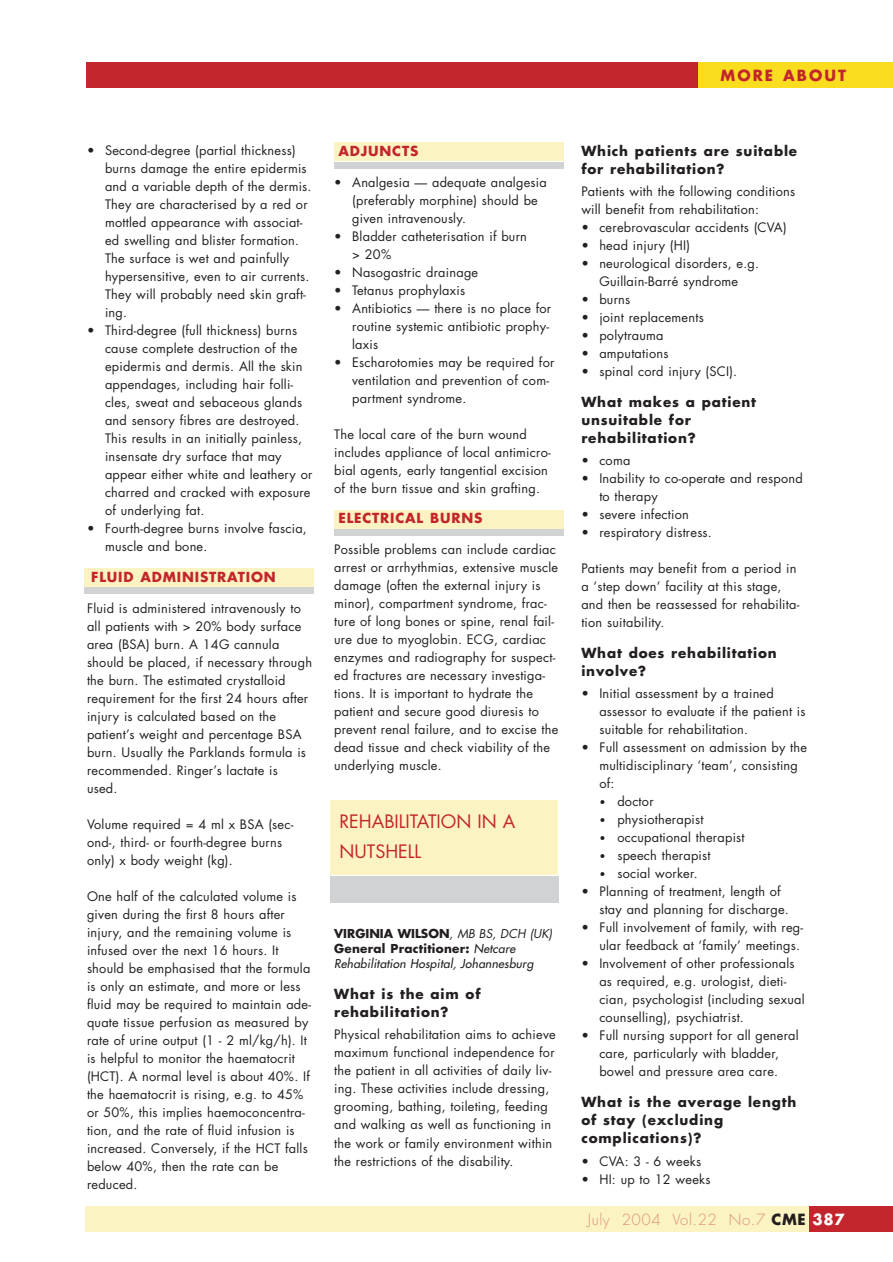
<style>
.page{position:relative;width:893px;height:1262px;background:#fff}
.page>*{position:absolute;margin:0;border:0;box-sizing:border-box;transform-origin:0 0}
.t1{font:18px/30px "Futura";color:#c2262c}
.t2{font:300 15px "Futura";letter-spacing:.035em;color:#db9079}
.t3{font:700 15px "Futura";letter-spacing:.135em;color:#c2262c}
.t4{font:700 13.5px/18px "Futura";letter-spacing:.06em;color:#231f20}
.t5{font:700 13.5px "Futura";letter-spacing:.06em;color:#c2262c}
.t6{font:12.75px/18px "Futura";letter-spacing:.02em;color:#231f20}
.t7{font:italic 12px/15px "Futura";letter-spacing:.015em;color:#231f20}
.s1{font-weight:700;font-style:normal}
.s2{font-style:inherit}
.s3{font-size:10.5px}
.s4{font-weight:700;color:#231f20}
.s5{font-weight:700;color:#fff}
</style>
<div class="page">
<div style="left:334px;top:509px;width:229px;height:19px;background:#fcf3c2"></div>
<div style="left:334px;top:529px;width:229px;height:7px;background:#d1d2d4"></div>
<div style="left:334px;top:142px;width:229px;height:19px;background:#fcf3c2"></div>
<div style="left:334px;top:162px;width:229px;height:7px;background:#d1d2d4"></div>
<div style="left:84px;top:567px;width:230px;height:19px;background:#fcf3c2"></div>
<div style="left:84px;top:587px;width:230px;height:7px;background:#d1d2d4"></div>
<div style="left:86px;top:62px;width:721px;height:26px;background:#c2262c"></div>
<div style="left:698px;top:62px;width:194px;height:26px;background:#fadd1f"></div>
<div style="left:86px;top:1206px;width:723px;height:26px;background:#fcf3c2"></div>
<div style="left:809px;top:1206px;width:83px;height:26px;background:#c2262c"></div>
<div style="left:330px;top:875px;width:228px;height:27px;background:#d1d2d4"></div>
<div style="left:330px;top:800px;width:228px;height:75px;background:#fcf3c2"></div>
<p class="t3" style="left:720px;top:68px;width:127px">MORE ABOUT</p>
<p class="t6" style="left:105px;top:143px;width:208px;text-indent:-18px">• Second-degree (partial thickness) burns damage the entire epidermis and a variable depth of the dermis.<br>They are characterised by a red or mottled appearance with associat&shy;ed swelling and blister formation.<br>The surface is wet and painfully hypersensitive, even to air currents.<br>They will probably need skin graft&shy;ing.</p>
<p class="t6" style="left:105px;top:323px;width:209px;text-indent:-18px">• Third-degree (full thickness) burns cause complete destruction of the epidermis and dermis. All the skin appendages, including hair folli&shy;cles, sweat and sebaceous glands and sensory fibres are destroyed.<br>This results in an initially painless, insensate dry surface that may appear either white and leathery or charred and cracked with exposure of underlying fat.</p>
<p class="t6" style="left:105px;top:521px;width:203px;text-indent:-18px">• Fourth-degree burns involve fascia, muscle and bone.</p>
<p class="t5" style="left:91px;top:571px;width:186px">FLUID ADMINISTRATION</p>
<p class="t6" style="left:87px;top:600px;width:227px">Fluid is administered intravenously to all patients with &gt; 20% body surface area (BSA) burn. A 14G cannula should be placed, if necessary through the burn. The estimated crystalloid requirement for the first 24 hours after injury is calculated based on the patient’s weight and percentage BSA burn. Usually the Parklands formula is recommended. Ringer’s lactate is<br>used.</p>
<p class="t6" style="left:87px;top:816px;width:208px">Volume required = 4 ml x BSA (sec&shy;ond-, third- or fourth-degree burns only) x body weight (kg).</p>
<p class="t6" style="left:87px;top:888px;width:225px">One half of the calculated volume is given during the first 8 hours after injury, and the remaining volume is infused over the next 16 hours. It should be emphasised that the formula is only an estimate, and more or less fluid may be required to maintain ade&shy;quate tissue perfusion as measured by rate of urine output (1 - 2 ml/kg/h). It is helpful to monitor the haematocrit (HCT). A normal level is about 40%. If the haematocrit is rising, e.g. to 45% or 50%, this implies haemoconcentra&shy;tion, and the rate of fluid infusion is increased. Conversely, if the HCT falls below 40%, then the rate can be reduced.</p>
<p class="t5" style="left:338px;top:145px;width:81px">ADJUNCTS</p>
<p class="t6" style="left:352px;top:174px;width:196px;text-indent:-18px">• Analgesia — adequate analgesia (preferably morphine) should be given intravenously.</p>
<p class="t6" style="left:352px;top:228px;width:176px;text-indent:-18px">• Bladder catheterisation if burn &gt; 20%</p>
<p class="t6" style="left:334px;top:264px;width:146px">• Nasogastric drainage</p>
<p class="t6" style="left:334px;top:282px;width:132px">• Tetanus prophylaxis</p>
<p class="t6" style="left:352px;top:300px;width:200px;text-indent:-18px">• Antibiotics — there is no place for routine systemic antibiotic prophy&shy;laxis</p>
<p class="t6" style="left:352px;top:354px;width:204px;text-indent:-18px">• Escharotomies may be required for ventilation and prevention of com&shy;partment syndrome.</p>
<p class="t6" style="left:334px;top:426px;width:218px">The local care of the burn wound includes appliance of local antimicro&shy;bial agents, early tangential excision of the burn tissue and skin grafting.</p>
<p class="t5" style="left:338px;top:512px;width:145px">ELECTRICAL BURNS</p>
<p class="t6" style="left:334px;top:541px;width:226px">Possible problems can include cardiac arrest or arrhythmias, extensive muscle damage (often the external injury is minor), compartment syndrome, frac&shy;ture of long bones or spine, renal fail&shy;ure due to myoglobin. ECG, cardiac enzymes and radiography for suspect&shy;ed fractures are necessary investiga&shy;tions. It is important to hydrate the patient and secure good diuresis to prevent renal failure, and to excise the dead tissue and check viability of the underlying muscle.</p>
<h1 class="t1" style="left:339px;top:807px;width:177px">REHABILITATION IN A<br>NUTSHELL</h1>
<p class="t7" style="left:334px;top:927px;width:219px"><span class="s1">VIRGINIA WILSON</span><span class="s2">, MB BS, DCH (UK)<br></span><span class="s1">General Practitioner:</span> Netcare<br>Rehabilitation Hospital, Johannesburg</p>
<p class="t4" style="left:334px;top:986px;width:148px">What is the aim of rehabilitation?</p>
<p class="t6" style="left:334px;top:1026px;width:223px">Physical rehabilitation aims to achieve maximum functional independence for the patient in all activities of daily liv&shy;ing. These activities include dressing, grooming, bathing, toileting, feeding and walking as well as functioning in the work or family environment within the restrictions of the disability.</p>
<p class="t4" style="left:581px;top:143px;width:217px">Which patients are suitable for rehabilitation?</p>
<p class="t6" style="left:581px;top:183px;width:215px">Patients with the following conditions will benefit from rehabilitation:</p>
<p class="t6" style="left:581px;top:219px;width:207px">• cerebrovascular accidents (CVA)</p>
<p class="t6" style="left:581px;top:237px;width:110px">• head injury (HI)</p>
<p class="t6" style="left:581px;top:255px;width:179px;text-align:center">• neurological disorders, e.g.<br>Guillain-Barré syndrome</p>
<p class="t6" style="left:581px;top:291px;width:51px">• burns</p>
<p class="t6" style="left:581px;top:309px;width:124px">• joint replacements</p>
<p class="t6" style="left:581px;top:327px;width:84px">• polytrauma</p>
<p class="t6" style="left:581px;top:345px;width:89px">• amputations</p>
<p class="t6" style="left:581px;top:363px;width:157px">• spinal cord injury (SCI).</p>
<p class="t4" style="left:581px;top:394px;width:176px">What makes a patient unsuitable for rehabilitation?</p>
<p class="t6" style="left:581px;top:452px;width:51px">• coma</p>
<p class="t6" style="left:599px;top:470px;width:205px;text-indent:-18px">• Inability to co-operate and respond to therapy</p>
<p class="t6" style="left:581px;top:506px;width:109px">• severe infection</p>
<p class="t6" style="left:581px;top:524px;width:132px">• respiratory distress.</p>
<p class="t6" style="left:581px;top:560px;width:219px">Patients may benefit from a period in a ‘step down’ facility at this stage, and then be reassessed for rehabilita&shy;tion suitability.</p>
<p class="t4" style="left:581px;top:645px;width:197px">What does rehabilitation involve?</p>
<p class="t6" style="left:599px;top:685px;width:208px;text-indent:-18px">• Initial assessment by a trained assessor to evaluate if the patient is suitable for rehabilitation.</p>
<p class="t6" style="left:599px;top:739px;width:209px;text-indent:-18px">• Full assessment on admission by the multidisciplinary ‘team’, consisting of:</p>
<p class="t6" style="left:599px;top:793px;width:56px"><span class="s3">•</span> doctor</p>
<p class="t6" style="left:599px;top:811px;width:106px"><span class="s3">•</span> physiotherapist</p>
<p class="t6" style="left:599px;top:829px;width:147px"><span class="s3">•</span> occupational therapist</p>
<p class="t6" style="left:599px;top:847px;width:113px"><span class="s3">•</span> speech therapist</p>
<p class="t6" style="left:599px;top:865px;width:100px"><span class="s3">•</span> social worker.</p>
<p class="t6" style="left:599px;top:883px;width:191px;text-indent:-18px">• Planning of treatment, length of stay and planning for discharge.</p>
<p class="t6" style="left:581px;top:919px;width:223px;text-align:right">• Full involvement of family, with reg&shy;ular feedback at ‘family’ meetings.</p>
<p class="t6" style="left:599px;top:955px;width:207px;text-indent:-18px">• Involvement of other professionals as required, e.g. urologist, dieti&shy;cian, psychologist (including sexual counselling), psychiatrist.</p>
<p class="t6" style="left:581px;top:1027px;width:219px;text-align:center">• Full nursing support for all general care, particularly with bladder, bowel and pressure area care.</p>
<p class="t4" style="left:581px;top:1094px;width:216px">What is the average length of stay (excluding complications)?</p>
<p class="t6" style="left:581px;top:1152px;width:121px">• CVA: 3 - 6 weeks</p>
<p class="t6" style="left:581px;top:1170px;width:131px">• HI: up to 12 weeks</p>
<p class="t2" style="left:588px;top:1212px;width:258px">July 2004 Vol.22 No.7 <span class="s4">CME</span> <span class="s5">387</span></p>
</div>
